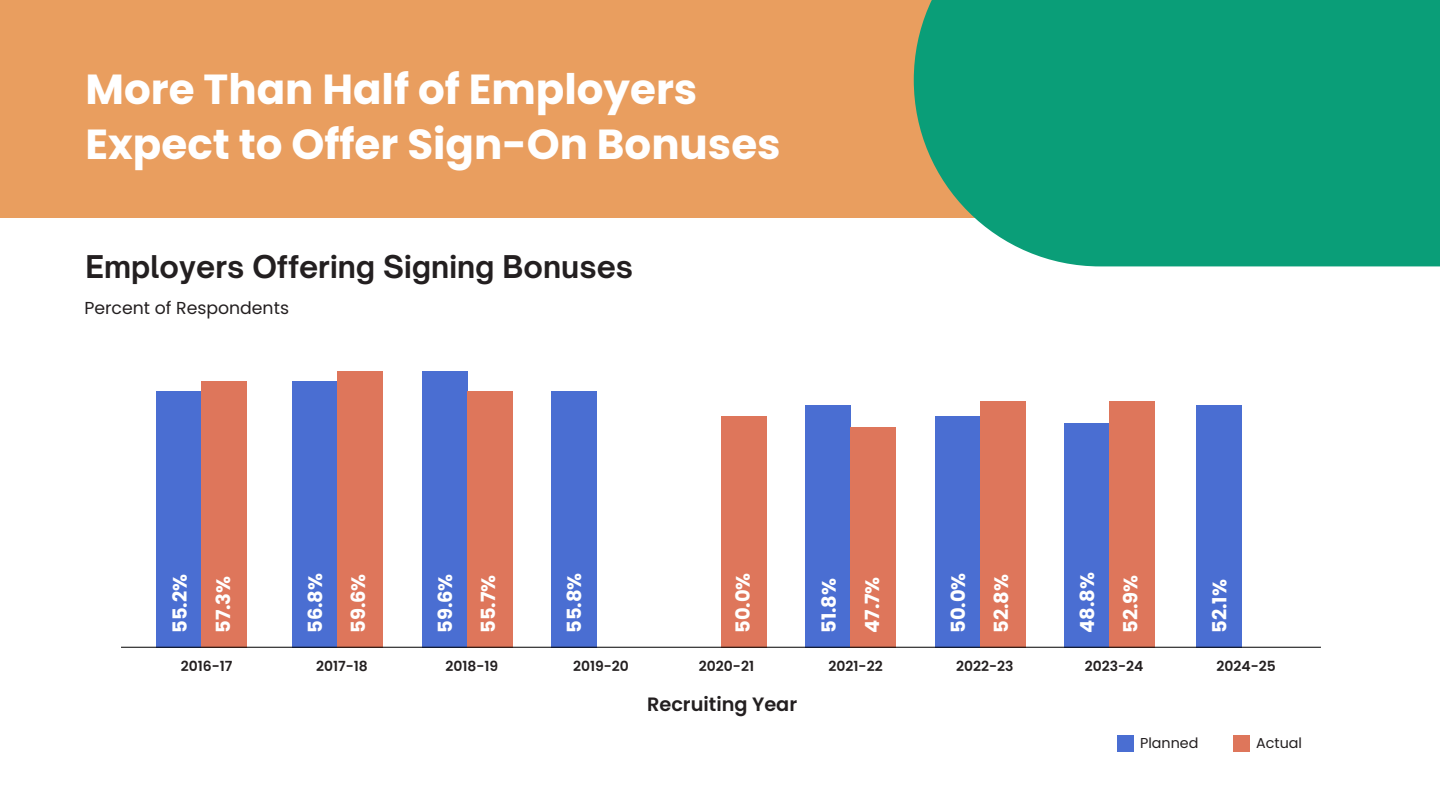
<style>
.page{position:relative;width:1440px;height:810px;background:#fff}
.page>*{position:absolute;margin:0;border:0;box-sizing:border-box;transform-origin:0 0}
.t1{font:700 42px/55.5px "Poppins";color:#fff}
.t2{font:700 30px "Open Sauce One";color:#231f20}
.t3{font:700 19.5px "Poppins";color:#fff}
.t4{font:600 19.3px "Poppins";color:#231f20}
.t5{font:17.3px "Poppins";color:#231f20}
.t6{font:14.3px "Poppins";color:#231f20}
.t7{font:600 13.9px "Poppins";color:#231f20}
</style>
<div class="page">
<div style="left:0;top:0;width:1440px;height:217px;background:#e99e5f"></div>
<div style="left:914px;top:0;width:526px;height:266px;background:#0a9e78"></div>
<div style="left:157px;top:391px;width:45px;height:257px;background:#4a6ed2"></div>
<div style="left:292px;top:382px;width:45px;height:266px;background:#4a6ed2"></div>
<div style="left:422px;top:371px;width:45px;height:277px;background:#4a6ed2"></div>
<div style="left:551px;top:391px;width:45px;height:257px;background:#4a6ed2"></div>
<div style="left:806px;top:405px;width:45px;height:243px;background:#4a6ed2"></div>
<div style="left:935px;top:417px;width:45px;height:231px;background:#4a6ed2"></div>
<div style="left:1064px;top:423px;width:45px;height:225px;background:#4a6ed2"></div>
<div style="left:1196px;top:405px;width:45px;height:243px;background:#4a6ed2"></div>
<div style="left:202px;top:382px;width:45px;height:266px;background:#de765b"></div>
<div style="left:337px;top:371px;width:45px;height:277px;background:#de765b"></div>
<div style="left:467px;top:391px;width:45px;height:257px;background:#de765b"></div>
<div style="left:722px;top:417px;width:45px;height:231px;background:#de765b"></div>
<div style="left:851px;top:428px;width:45px;height:220px;background:#de765b"></div>
<div style="left:980px;top:401px;width:45px;height:247px;background:#de765b"></div>
<div style="left:1109px;top:401px;width:45px;height:247px;background:#de765b"></div>
<div style="left:1118px;top:735px;width:16px;height:16px;background:#4a6ed2"></div>
<div style="left:1233px;top:735px;width:17px;height:16px;background:#de765b"></div>
<hr style="left:121px;top:647px;width:1200px;height:1px;background:#000">
<h1 class="t1" style="left:86px;top:61px;width:697px">More Than Half of Employers<br>Expect to Offer Sign-On Bonuses</h1>
<p class="t2" style="left:86px;top:248px;width:549px">Employers Offering Signing Bonuses</p>
<h5 class="t5" style="left:84px;top:296px;width:206px">Percent of Respondents</h5>
<h2 class="t3" style="left:166px;top:633px;width:60px;rotate:-90deg">55.2%</h2>
<h4 class="t3" style="left:302px;top:633px;width:62px;rotate:-90deg">56.8%</h4>
<h3 class="t3" style="left:432px;top:633px;width:61px;rotate:-90deg">59.6%</h3>
<h3 class="t3" style="left:561px;top:633px;width:62px;rotate:-90deg">55.8%</h3>
<h3 class="t3" style="left:815px;top:633px;width:57px;rotate:-90deg">51.8%</h3>
<h3 class="t3" style="left:945px;top:633px;width:62px;rotate:-90deg">50.0%</h3>
<h3 class="t3" style="left:1074px;top:633px;width:62px;rotate:-90deg">48.8%</h3>
<h3 class="t3" style="left:1206px;top:633px;width:55px;rotate:-90deg">52.1%</h3>
<h3 class="t3" style="left:210px;top:633px;width:59px;rotate:-90deg">57.3%</h3>
<h3 class="t3" style="left:345px;top:633px;width:61px;rotate:-90deg">59.6%</h3>
<h3 class="t3" style="left:475px;top:633px;width:60px;rotate:-90deg">55.7%</h3>
<h3 class="t3" style="left:729px;top:633px;width:62px;rotate:-90deg">50.0%</h3>
<h3 class="t3" style="left:859px;top:633px;width:58px;rotate:-90deg">47.7%</h3>
<h3 class="t3" style="left:988px;top:633px;width:60px;rotate:-90deg">52.8%</h3>
<h3 class="t3" style="left:1117px;top:633px;width:60px;rotate:-90deg">52.9%</h3>
<h3 class="t7" style="left:181px;top:657px;width:53px">2016-17</h3>
<h3 class="t7" style="left:316px;top:657px;width:53px">2017-18</h3>
<h5 class="t7" style="left:445px;top:657px;width:54px">2018-19</h5>
<h5 class="t7" style="left:573px;top:657px;width:57px">2019-20</h5>
<h5 class="t7" style="left:699px;top:657px;width:57px">2020-21</h5>
<h5 class="t4" style="left:647px;top:691px;width:152px">Recruiting Year</h5>
<h5 class="t7" style="left:829px;top:657px;width:56px">2021-22</h5>
<h5 class="t7" style="left:956px;top:657px;width:59px">2022-23</h5>
<h5 class="t7" style="left:1085px;top:657px;width:60px">2023-24</h5>
<h5 class="t7" style="left:1217px;top:657px;width:61px">2024-25</h5>
<h3 class="t6" style="left:1140px;top:733px;width:60px">Planned</h3>
<p class="t6" style="left:1256px;top:733px;width:47px">Actual</p>
</div>
